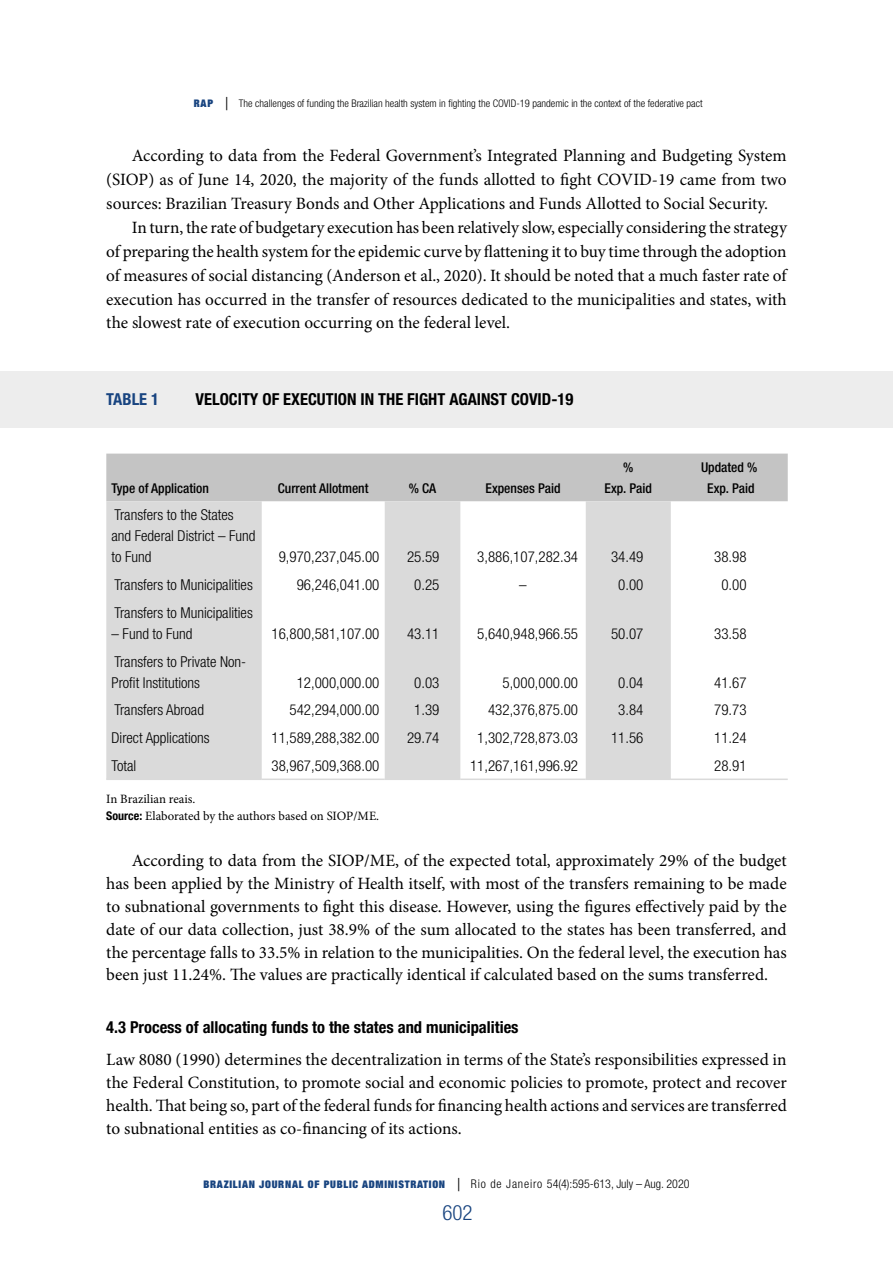
<style>
.page{position:relative;width:893px;height:1263px;background:#fff}
.page>*{position:absolute;margin:0;border:0;box-sizing:border-box;transform-origin:0 0}
.t1{font:300 condensed 21px "Helvetica Neue LT Std";color:#184480}
.t2{font:17.25px/23.9px "Minion Pro";color:#000;text-align:justify}
.t3{font:700 condensed 16.5px "Helvetica Neue LT Std";color:#000}
.t4{font:700 condensed 16.5px "Helvetica Neue LT Std";color:#184480}
.t5{font:300 condensed 15px/21px "Helvetica Neue LT Std";color:#000}
.t6{font:500 condensed 13.5px/21px "Helvetica Neue LT Std";color:#000;text-align:center}
.t7{font:12.75px/16.5px "Minion Pro";letter-spacing:-.005em;color:#000}
.t8{font:300 condensed 12px "Helvetica Neue LT Std";color:#000}
.t9{font:300 condensed 10.5px "Helvetica Neue LT Std";color:#000}
.s1{font-family:"Helvetica Neue";font-weight:900;font-stretch:expanded;color:#184480}
.s2{font-size:18px}
.s3{font-family:"Helvetica Neue LT Std";font-weight:700;font-stretch:condensed;font-size:12px}
.s4{font-family:"Helvetica Neue";font-weight:900;font-stretch:expanded;font-size:10.5px;color:#184480}
</style>
<div class="page">
<div style="left:0;top:372px;width:893px;height:56px;background:#ededed"></div>
<div style="left:106px;top:454px;width:682px;height:47px;background:#c4c4c4"></div>
<svg style="left:106px;top:501px;width:565px;height:277px;fill:#dadada"></svg>
<hr style="left:106px;top:778px;width:156px;height:2px;background:#dadada">
<hr style="left:262px;top:778px;width:123px;height:2px;background:#dadada">
<hr style="left:385px;top:778px;width:75px;height:2px;background:#dadada">
<hr style="left:460px;top:778px;width:126px;height:2px;background:#dadada">
<hr style="left:586px;top:778px;width:85px;height:2px;background:#dadada">
<hr style="left:671px;top:778px;width:117px;height:2px;background:#dadada">
<p class="t9" style="left:194px;top:98px;width:510px"><span class="s1">RAP</span> <span class="s2">|</span> The challenges of funding the Brazilian health system in fighting the COVID-19 pandemic in the context of the federative pact</p>
<p class="t2" style="left:106px;top:144px;width:682px;text-indent:26px">According to data from the Federal Government’s Integrated Planning and Budgeting System (SIOP) as of June 14, 2020, the majority of the funds allotted to fight COVID-19 came from two sources: Brazilian Treasury Bonds and Other Applications and Funds Allotted to Social Security.</p>
<p class="t2" style="left:106px;top:216px;width:682px;text-indent:26px">In turn, the rate of budgetary execution has been relatively slow, especially considering the strategy of preparing the health system for the epidemic curve by flattening it to buy time through the adoption of measures of social distancing (Anderson et al., 2020). It should be noted that a much faster rate of execution has occurred in the transfer of resources dedicated to the municipalities and states, with the slowest rate of execution occurring on the federal level.</p>
<p class="t4" style="left:106px;top:389px;width:54px">TABLE 1</p>
<p class="t3" style="left:196px;top:389px;width:379px">VELOCITY OF EXECUTION IN THE FIGHT AGAINST COVID-19</p>
<p class="t6" style="left:112px;top:477px;width:99px">Type of Application</p>
<p class="t6" style="left:278px;top:477px;width:92px">Current Allotment</p>
<p class="t6" style="left:409px;top:477px;width:29px">% CA</p>
<p class="t6" style="left:486px;top:477px;width:76px">Expenses Paid</p>
<p class="t6" style="left:605px;top:456px;width:49px">%<br>Exp. Paid</p>
<p class="t6" style="left:701px;top:456px;width:58px">Updated %<br>Exp. Paid</p>
<p class="t5" style="left:112px;top:504px;width:146px">Transfers to the States<br>and Federal District – Fund to Fund</p>
<p class="t5" style="left:279px;top:546px;width:102px">9,970,237,045.00</p>
<p class="t5" style="left:407px;top:546px;width:34px">25.59</p>
<p class="t5" style="left:477px;top:546px;width:102px">3,886,107,282.34</p>
<p class="t5" style="left:611px;top:546px;width:34px">34.49</p>
<p class="t5" style="left:714px;top:546px;width:34px">38.98</p>
<p class="t5" style="left:115px;top:574px;width:140px">Transfers to Municipalities</p>
<p class="t5" style="left:297px;top:574px;width:84px">96,246,041.00</p>
<p class="t5" style="left:414px;top:574px;width:27px">0.25</p>
<p class="t5" style="left:519px;top:574px;width:9px">–</p>
<p class="t5" style="left:618px;top:574px;width:27px">0.00</p>
<p class="t5" style="left:721px;top:574px;width:27px">0.00</p>
<p class="t5" style="left:115px;top:602px;width:140px">Transfers to Municipalities</p>
<p class="t5" style="left:112px;top:623px;width:83px">– Fund to Fund</p>
<p class="t5" style="left:271px;top:623px;width:109px">16,800,581,107.00</p>
<p class="t5" style="left:407px;top:623px;width:34px">43.11</p>
<p class="t5" style="left:477px;top:623px;width:102px">5,640,948,966.55</p>
<p class="t5" style="left:611px;top:623px;width:34px">50.07</p>
<p class="t5" style="left:714px;top:623px;width:34px">33.58</p>
<p class="t5" style="left:112px;top:651px;width:136px">Transfers to Private Non-<br>Profit Institutions</p>
<p class="t5" style="left:297px;top:672px;width:84px">12,000,000.00</p>
<p class="t5" style="left:414px;top:672px;width:27px">0.03</p>
<p class="t5" style="left:502px;top:672px;width:77px">5,000,000.00</p>
<p class="t5" style="left:618px;top:672px;width:27px">0.04</p>
<p class="t5" style="left:714px;top:672px;width:34px">41.67</p>
<p class="t5" style="left:115px;top:699px;width:91px">Transfers Abroad</p>
<p class="t5" style="left:289px;top:699px;width:91px">542,294,000.00</p>
<p class="t5" style="left:414px;top:699px;width:27px">1.39</p>
<p class="t5" style="left:488px;top:699px;width:91px">432,376,875.00</p>
<p class="t5" style="left:618px;top:699px;width:27px">3.84</p>
<p class="t5" style="left:714px;top:699px;width:34px">79.73</p>
<p class="t5" style="left:112px;top:727px;width:100px">Direct Applications</p>
<p class="t5" style="left:271px;top:727px;width:109px">11,589,288,382.00</p>
<p class="t5" style="left:407px;top:727px;width:34px">29.74</p>
<p class="t5" style="left:477px;top:727px;width:102px">1,302,728,873.03</p>
<p class="t5" style="left:611px;top:727px;width:34px">11.56</p>
<p class="t5" style="left:714px;top:727px;width:34px">11.24</p>
<p class="t5" style="left:112px;top:755px;width:26px">Total</p>
<p class="t5" style="left:271px;top:755px;width:109px">38,967,509,368.00</p>
<p class="t5" style="left:470px;top:755px;width:109px">11,267,161,996.92</p>
<p class="t5" style="left:714px;top:755px;width:34px">28.91</p>
<p class="t7" style="left:106px;top:791px;width:274px">In Brazilian reais.<br><span class="s3">Source:</span> Elaborated by the authors based on SIOP/ME.</p>
<p class="t2" style="left:106px;top:849px;width:682px;line-height:23px;text-indent:26px">According to data from the SIOP/ME, of the expected total, approximately 29% of the budget has been applied by the Ministry of Health itself, with most of the transfers remaining to be made to subnational governments to fight this disease. However, using the figures effectively paid by the date of our data collection, just 38.9% of the sum allocated to the states has been transferred, and the percentage falls to 33.5% in relation to the municipalities. On the federal level, the execution has been just 11.24%. The values are practically identical if calculated based on the sums transferred.</p>
<p class="t3" style="left:106px;top:1017px;width:414px">4.3 Process of allocating funds to the states and municipalities</p>
<p class="t2" style="left:106px;top:1047px;width:682px;line-height:23.2px">Law 8080 (1990) determines the decentralization in terms of the State’s responsibilities expressed in the Federal Constitution, to promote social and economic policies to promote, protect and recover health. That being so, part of the federal funds for financing health actions and services are transferred to subnational entities as co-financing of its actions.</p>
<p class="t8" style="left:203px;top:1176px;width:488px"><span class="s4">BRAZILIAN JOURNAL OF PUBLIC ADMINISTRATION</span> <span class="s2">|</span> Rio de Janeiro 54(4):595-613, July – Aug. 2020</p>
<p class="t1" style="left:442px;top:1200px;width:32px">602</p>
</div>
